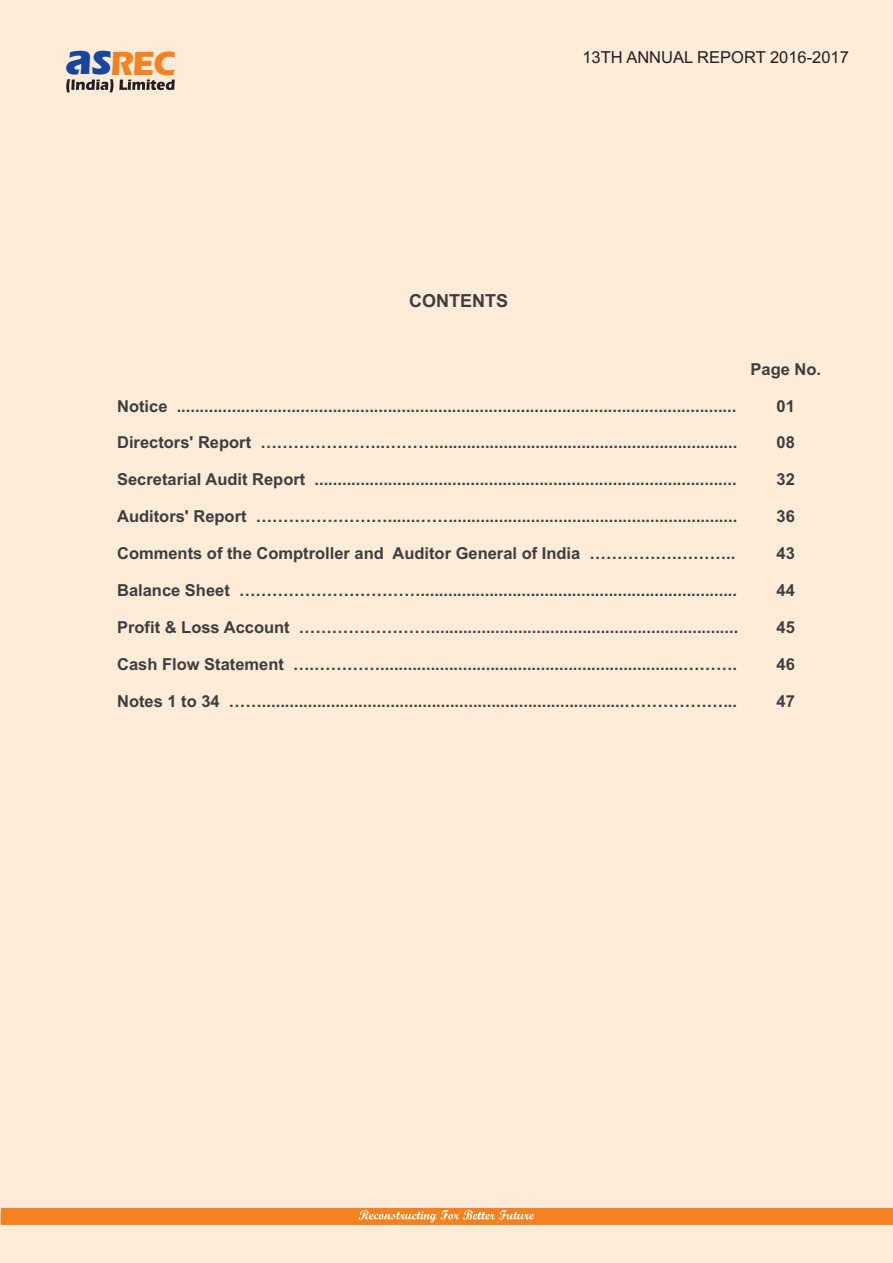
<style>
.page{position:relative;width:893px;height:1263px;background:#feebd8}
.page>*{position:absolute;margin:0;border:0;box-sizing:border-box;transform-origin:0 0}
.t1{font:700 45.6px "Eras ITC";color:#18469d}
.t2{font:700 34.65px "Eras ITC";color:#f58220}
.t3{font:700 18px "Arial";color:#3e3e3f}
.t4{font:700 16.5px "Arial";color:#3e3e3f}
.t5{font:16.5px "Arial";color:#231f20}
.s1{font-size:45.6px;color:#18469d}
</style>
<div class="page">
<svg style="left:0;top:1208px;width:893px;height:17px;background:#f58628"></svg>
<svg style="left:119px;top:80px;width:56px;height:10px"></svg>
<svg style="left:66px;top:79px;width:47px;height:13px"></svg>
<h2 class="t2" style="left:91px;top:50px;width:86px"><span class="s1">s</span>REC</h2>
<h1 class="t1" style="left:66px;top:43px;width:28px">a</h1>
<p class="t5" style="left:582px;top:51px;width:268px">13TH ANNUAL REPORT 2016-2017</p>
<p class="t3" style="left:409px;top:294px;width:100px">CONTENTS</p>
<p class="t4" style="left:750px;top:363px;width:72px">Page No.</p>
<p class="t4" style="left:117px;top:400px;width:621px">Notice ..........................................................................................................................</p>
<p class="t4" style="left:777px;top:400px;width:20px">01</p>
<p class="t4" style="left:117px;top:436px;width:622px">Directors' Report …………………..………..................................................................</p>
<p class="t4" style="left:777px;top:436px;width:20px">08</p>
<p class="t4" style="left:117px;top:473px;width:621px">Secretarial Audit Report ............................................................................................</p>
<p class="t4" style="left:777px;top:473px;width:20px">32</p>
<p class="t4" style="left:117px;top:510px;width:622px">Auditors' Report ……………………......……...............................................................</p>
<p class="t4" style="left:777px;top:510px;width:20px">36</p>
<p class="t4" style="left:117px;top:547px;width:620px">Comments of the Comptroller and Auditor General of India …………….………..</p>
<p class="t4" style="left:777px;top:547px;width:20px">43</p>
<p class="t4" style="left:117px;top:584px;width:621px">Balance Sheet …………………………….....................................................................</p>
<p class="t4" style="left:777px;top:584px;width:20px">44</p>
<p class="t4" style="left:117px;top:621px;width:623px">Profit &amp; Loss Account ……………………...................................................................</p>
<p class="t4" style="left:777px;top:621px;width:20px">45</p>
<p class="t4" style="left:117px;top:658px;width:621px">Cash Flow Statement ….…………..................................................................……….</p>
<p class="t4" style="left:777px;top:658px;width:20px">46</p>
<p class="t4" style="left:117px;top:694px;width:622px">Notes 1 to 34 ……...............................................................................………………...</p>
<p class="t4" style="left:777px;top:694px;width:20px">47</p>
</div>
